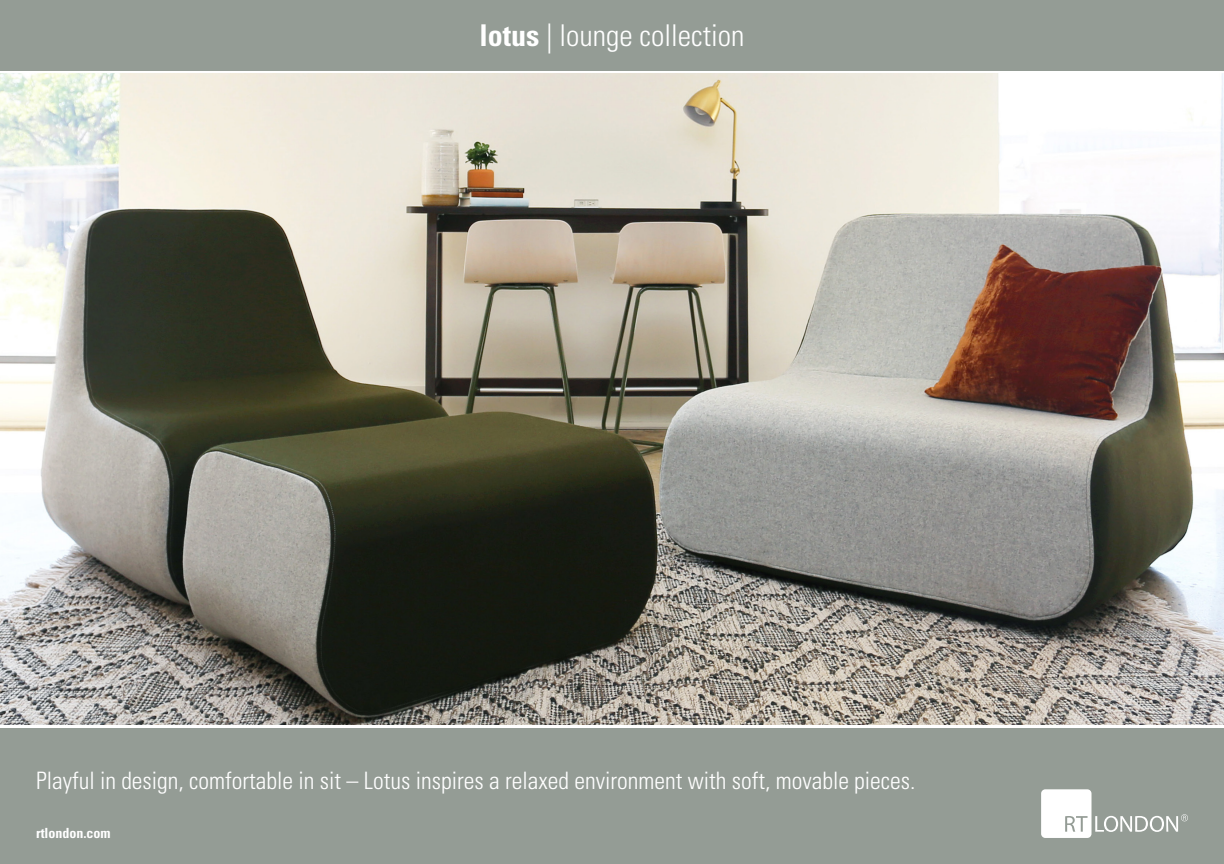
<style>
.page{position:relative;width:1224px;height:864px;background:#fff}
.page>*{position:absolute;margin:0;border:0;box-sizing:border-box;transform-origin:0 0}
.t1{font:300 condensed 30px "Univers LT Std";color:#fff}
.t2{font:300 condensed 24px "Univers LT Std";color:#fff}
.t3{font:700 condensed 14px "Univers LT Pro";color:#fff}
.s1{font-family:"Univers LT Pro";font-weight:700}
</style>
<div class="page">
<div style="left:0;top:728px;width:1224px;height:136px;background:#949c95"></div>
<div style="left:0;top:0;width:1224px;height:70px;background:#949c95"></div>
<img style="left:0;top:74px;width:1224px;height:650px">
<svg style="left:1041px;top:789px;width:147px;height:49px"></svg>
<p class="t1" style="left:480px;top:17px;width:266px"><span class="s1">lotus</span> | lounge collection</p>
<p class="t2" style="left:36px;top:766px;width:881px">Playful in design, comfortable in sit – Lotus inspires a relaxed environment with soft, movable pieces.</p>
<p class="t3" style="left:36px;top:824px;width:76px">rtlondon.com</p>
</div>
